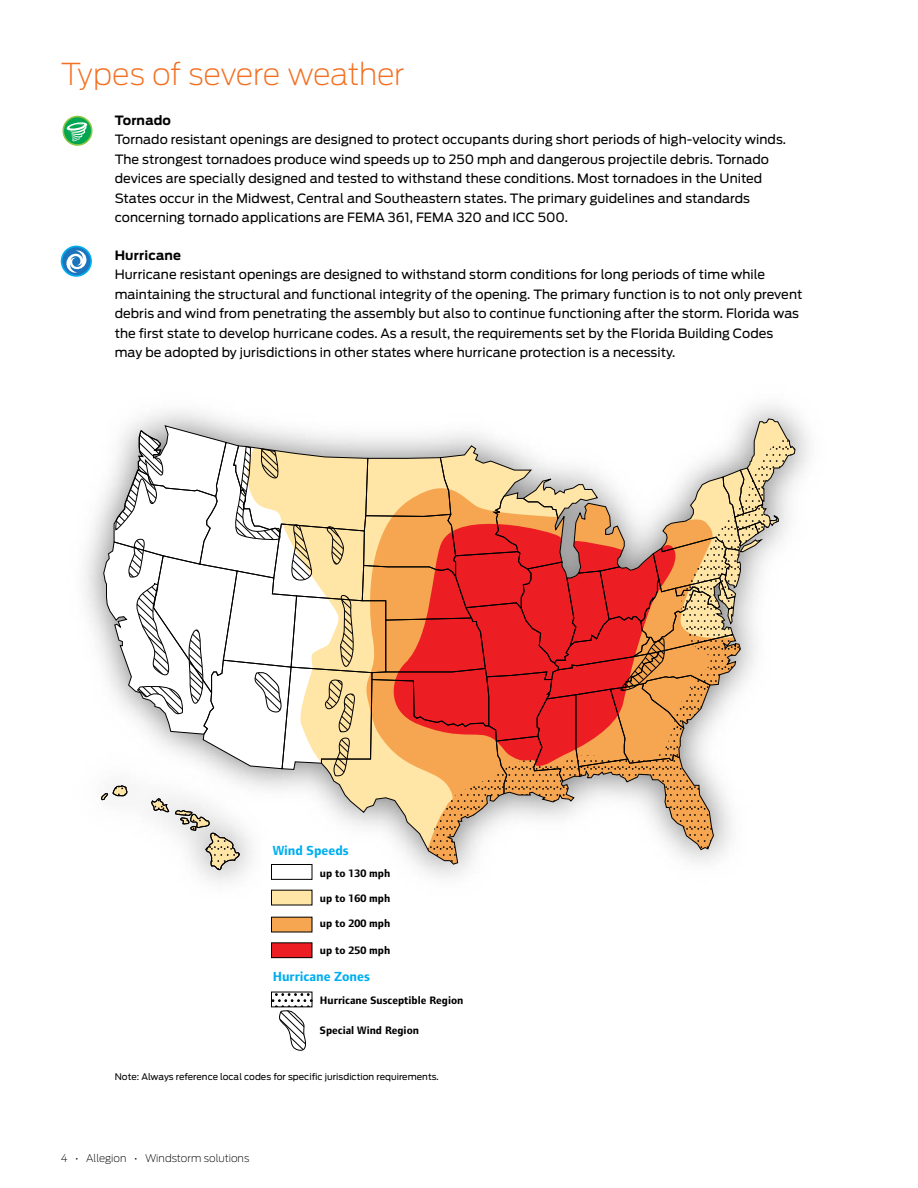
<style>
.page{position:relative;width:918px;height:1188px;background:#fff}
.page>*{position:absolute;margin:0;border:0;box-sizing:border-box;transform-origin:0 0}
.t1{font:200 30px "Antenna";letter-spacing:-.015em;color:#f36f21}
.t2{font:700 13.65px "Foundry Form Sans";color:#00aeef}
.t3{font:12.75px/19.5px "Antenna";letter-spacing:.005em;color:#000}
.t4{font:700 12.75px "Antenna";letter-spacing:.015em;color:#000}
.t5{font:700 11.25px "Foundry Form Sans";color:#000}
.t6{font:200 10.5px "Antenna";color:#000}
.t7{font:9px "Antenna";letter-spacing:.005em;color:#000}
</style>
<div class="page">
<div style="left:271px;top:864px;width:41px;height:16px;border:1px solid #000"></div>
<div style="left:272px;top:890px;width:40px;height:15px;background:#ffe5a6"></div>
<div style="left:272px;top:917px;width:40px;height:15px;background:#f6a550"></div>
<div style="left:272px;top:943px;width:40px;height:15px;background:#ed1d24"></div>
<div style="left:271px;top:943px;width:41px;height:15px;border:1px solid #000"></div>
<svg style="left:271px;top:993px;width:41px;height:58px"></svg>
<svg style="left:101px;top:419px;width:694px;height:451px"></svg>
<svg style="left:63px;top:117px;width:29px;height:28px"></svg>
<div style="left:62px;top:116px;width:31px;height:30px;border:2px solid #8dc63f;border-radius:50%"></div>
<svg style="left:66px;top:122px;width:22px;height:20px"></svg>
<svg style="left:62px;top:246px;width:29px;height:30px"></svg>
<div style="left:61px;top:246px;width:31px;height:31px;border:2px solid #00aeef;border-radius:50%"></div>
<svg style="left:66px;top:251px;width:21px;height:22px"></svg>
<h1 class="t1" style="left:61px;top:57px;width:345px">Types of severe weather</h1>
<p class="t4" style="left:115px;top:113px;width:58px">Tornado</p>
<p class="t3" style="left:115px;top:130px;width:673px">Tornado resistant openings are designed to protect occupants during short periods of high-velocity winds.<br>The strongest tornadoes produce wind speeds up to 250 mph and dangerous projectile debris. Tornado devices are specially designed and tested to withstand these conditions. Most tornadoes in the United States occur in the Midwest, Central and Southeastern states. The primary guidelines and standards concerning tornado applications are FEMA 361, FEMA 320 and ICC 500.</p>
<p class="t4" style="left:115px;top:248px;width:68px">Hurricane</p>
<p class="t3" style="left:115px;top:265px;width:689px">Hurricane resistant openings are designed to withstand storm conditions for long periods of time while maintaining the structural and functional integrity of the opening. The primary function is to not only prevent debris and wind from penetrating the assembly but also to continue functioning after the storm. Florida was the first state to develop hurricane codes. As a result, the requirements set by the Florida Building Codes may be adopted by jurisdictions in other states where hurricane protection is a necessity.</p>
<p class="t2" style="left:273px;top:843px;width:78px">Wind Speeds</p>
<p class="t5" style="left:320px;top:867px;width:72px">up to 130 mph</p>
<p class="t5" style="left:320px;top:892px;width:72px">up to 160 mph</p>
<p class="t5" style="left:320px;top:917px;width:72px">up to 200 mph</p>
<p class="t5" style="left:320px;top:944px;width:72px">up to 250 mph</p>
<p class="t5" style="left:320px;top:994px;width:145px">Hurricane Susceptible Region</p>
<p class="t5" style="left:320px;top:1024px;width:101px">Special Wind Region</p>
<p class="t2" style="left:273px;top:968px;width:99px">Hurricane Zones</p>
<p class="t7" style="left:115px;top:1072px;width:326px">Note: Always reference local codes for specific jurisdiction requirements.</p>
<p class="t6" style="left:61px;top:1152px;width:190px">4 • Allegion • Windstorm solutions</p>
</div>
